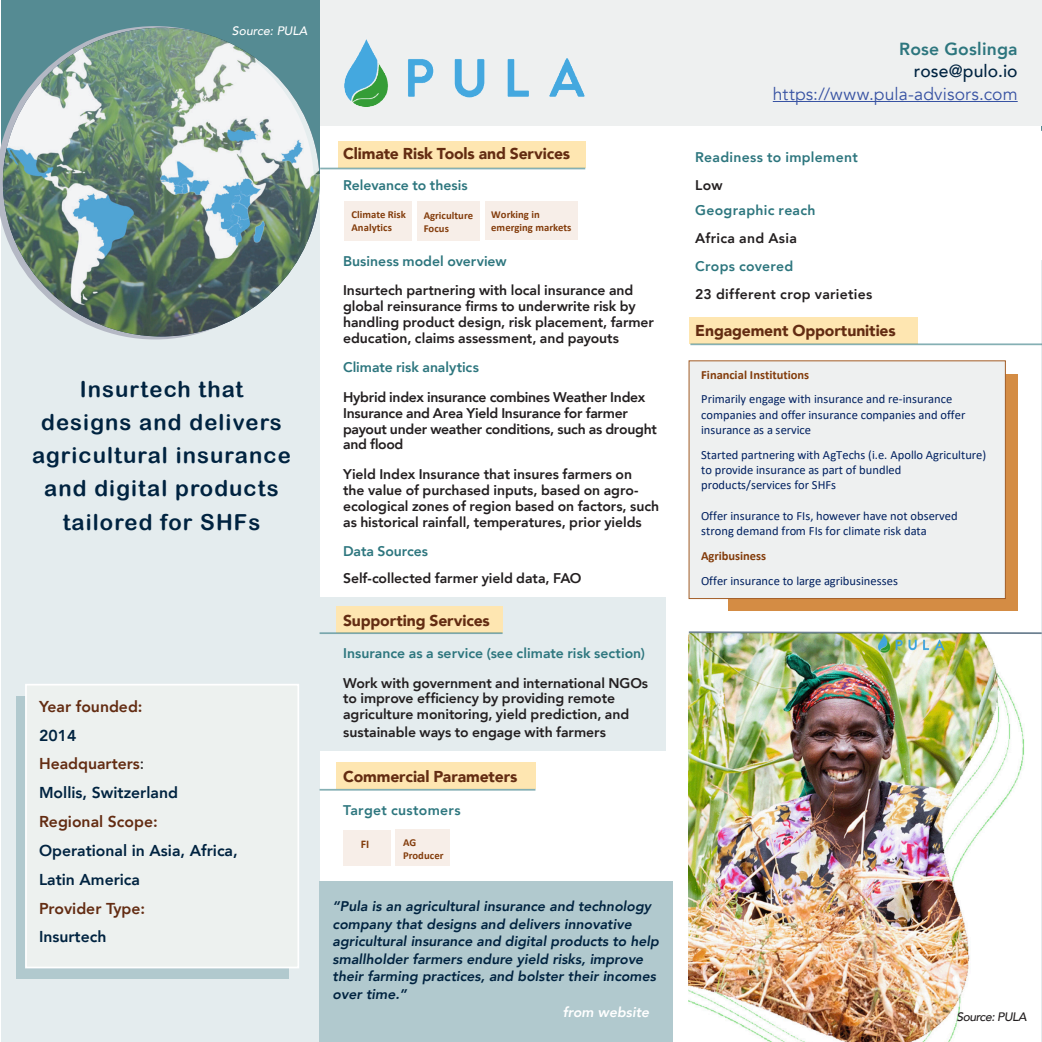
<style>
.page{position:relative;width:1042px;height:1042px;background:#fff}
.page>*{position:absolute;margin:0;border:0;box-sizing:border-box;transform-origin:0 0}
.t1{font:22.05px/33.2px "Arial Rounded MT Bold";letter-spacing:.05em;color:#002340;text-align:center}
.t2{font:17.5px "Avenir";letter-spacing:.01em;color:#3853a3}
.t3{font:800 17.5px "Avenir";letter-spacing:.01em;color:#2d767e}
.t4{font:500 17.5px "Avenir";letter-spacing:.01em;color:#002340}
.t5{font:900 15.75px "Avenir";letter-spacing:-.01em;color:#632c12}
.t6{font:800 15.75px "Avenir";color:#002340}
.t7{font:800 15.75px "Avenir";color:#632c12}
.t8{font:800 14px/15.8px "Avenir";letter-spacing:-.005em;color:#231f20}
.t9{font:italic 800 14px/17.5px "Avenir";color:#002340}
.t10{font:800 14px "Avenir";letter-spacing:.005em;color:#2d767e}
.t11{font:800 14px "Avenir";letter-spacing:.02em;color:#231f20}
.t12{font:italic 800 14px "Avenir";color:#fff}
.t13{font:12.42px/15.2px "Calibri";letter-spacing:.005em;color:#002060}
.t14{font:italic 500 12.25px "Avenir";color:#fff}
.t15{font:italic 500 12.25px "Avenir";letter-spacing:-.04em;color:#231f20}
.t16{font:700 11.72px "Calibri";color:#833c0b}
.t17{font:700 10.67px/13px "Calibri";letter-spacing:.005em;color:#833c0b}
.s1{font-weight:500;color:#231f20}
.s2{font-weight:700;color:#833c0b}
</style>
<div class="page">
<div style="left:1px;top:1px;width:318px;height:1041px;background:#e4ecee"></div>
<hr style="left:1041px;top:1px;width:1px;height:1041px;background:#e4ecee">
<hr style="left:1041px;top:1px;width:1px;height:173px;background:#558b93">
<div style="left:311px;top:0;width:730px;height:126px;background:#eef0f0"></div>
<div style="left:338px;top:141px;width:247px;height:27px;background:#fee6b1"></div>
<div style="left:319px;top:597px;width:346px;height:153px;background:#e4ecee"></div>
<div style="left:336px;top:762px;width:199px;height:27px;background:#fee6b1"></div>
<div style="left:336px;top:606px;width:166px;height:26px;background:#fee6b1"></div>
<div style="left:689px;top:317px;width:228px;height:26px;background:#fee6b1"></div>
<div style="left:1px;top:1px;width:318px;height:173px;background:#558b93"></div>
<svg style="left:0;top:26px;width:187px;height:313px"></svg>
<img style="left:3px;top:28px;width:316px;height:308px">
<hr style="left:773px;top:101px;width:244px;height:1px;background:#3853a3">
<div style="left:16px;top:696px;width:272px;height:283px;background:#b1c9ce"></div>
<div style="left:25px;top:684px;width:274px;height:284px;background:#edf1ef;border:2px solid #fff"></div>
<img style="left:345px;top:40px;width:240px;height:66px">
<div style="left:345px;top:201px;width:67px;height:40px;background:#f7eee8"></div>
<div style="left:418px;top:201px;width:62px;height:39px;background:#f7eee8"></div>
<div style="left:485px;top:201px;width:92px;height:38px;background:#f7eee8"></div>
<div style="left:729px;top:374px;width:289px;height:236px;background:#d48c44"></div>
<div style="left:689px;top:361px;width:316px;height:238px;background:#eef0f0"></div>
<div style="left:343px;top:830px;width:47px;height:35px;background:#f7eee8"></div>
<div style="left:395px;top:829px;width:55px;height:36px;background:#f7eee8"></div>
<hr style="left:320px;top:168px;width:265px;height:1px;background:#2d767e">
<hr style="left:690px;top:343px;width:352px;height:2px;background:#2d767e">
<hr style="left:319px;top:632px;width:183px;height:2px;background:#2d767e">
<hr style="left:319px;top:789px;width:216px;height:1px;background:#2d767e">
<div style="left:319px;top:881px;width:354px;height:161px;background:#b1c9ce"></div>
<img style="left:689px;top:635px;width:336px;height:407px">
<svg style="left:688px;top:631px;width:354px;height:4px"></svg>
<svg style="left:1041px;top:28px;width:1px;height:232px"></svg>
<img style="left:1041px;top:136px;width:1px;height:92px">
<p class="t14" style="left:232px;top:24px;width:77px">Source: PULA</p>
<p class="t1" style="left:32px;top:372px;width:260px">Insurtech that designs and delivers agricultural insurance and digital products tailored for SHFs</p>
<p class="t7" style="left:39px;top:694px;width:105px">Year founded:</p>
<p class="t6" style="left:39px;top:723px;width:39px">2014</p>
<p class="t7" style="left:39px;top:751px;width:107px">Headquarters<span class="s1">:</span></p>
<p class="t6" style="left:39px;top:780px;width:140px">Mollis, Switzerland</p>
<p class="t7" style="left:39px;top:809px;width:120px">Regional Scope:</p>
<p class="t6" style="left:39px;top:838px;width:200px">Operational in Asia, Africa,</p>
<p class="t6" style="left:39px;top:867px;width:102px">Latin America</p>
<p class="t7" style="left:39px;top:896px;width:108px">Provider Type:</p>
<p class="t6" style="left:39px;top:924px;width:69px">Insurtech</p>
<p class="t5" style="left:343px;top:140px;width:228px">Climate Risk Tools and Services</p>
<p class="t10" style="left:343px;top:175px;width:126px">Relevance to thesis</p>
<p class="t17" style="left:352px;top:207px;width:56px">Climate Risk<br>Analytics</p>
<p class="t17" style="left:424px;top:209px;width:51px">Agriculture<br>Focus</p>
<p class="t17" style="left:491px;top:207px;width:82px">Working in emerging markets</p>
<p class="t10" style="left:343px;top:250px;width:165px">Business model overview</p>
<p class="t8" style="left:343px;top:283px;width:312px">Insurtech partnering with local insurance and global reinsurance firms to underwrite risk by handling product design, risk placement, farmer education, claims assessment, and payouts</p>
<p class="t10" style="left:343px;top:357px;width:137px">Climate risk analytics</p>
<p class="t8" style="left:343px;top:389px;width:315px">Hybrid index insurance combines Weather Index Insurance and Area Yield Insurance for farmer payout under weather conditions, such as drought and flood</p>
<p class="t8" style="left:343px;top:466px;width:318px">Yield Index Insurance that insures farmers on<br>the value of purchased inputs, based on agro&shy;ecological zones of region based on factors, such as historical rainfall, temperatures, prior yields</p>
<p class="t10" style="left:343px;top:540px;width:86px">Data Sources</p>
<p class="t8" style="left:343px;top:570px;width:240px">Self-collected farmer yield data, FAO</p>
<p class="t5" style="left:343px;top:607px;width:148px">Supporting Services</p>
<p class="t10" style="left:343px;top:642px;width:303px">Insurance as a service (see climate risk section)</p>
<p class="t8" style="left:343px;top:675px;width:306px">Work with government and international NGOs to improve efficiency by providing remote agriculture monitoring, yield prediction, and</p>
<p class="t8" style="left:343px;top:724px;width:264px">sustainable ways to engage with farmers</p>
<p class="t5" style="left:343px;top:763px;width:176px">Commercial Parameters</p>
<p class="t10" style="left:343px;top:799px;width:119px">Target customers</p>
<p class="t16" style="left:361px;top:836px;width:10px">FI</p>
<p class="t17" style="left:403px;top:836px;width:42px">AG<br>Producer</p>
<p class="t9" style="left:333px;top:898px;width:328px">“Pula is an agricultural insurance and technology company that designs and delivers innovative agricultural insurance and digital products to help smallholder farmers endure yield risks, improve their farming practices, and bolster their incomes over time.”</p>
<p class="t12" style="left:563px;top:1003px;width:88px">from website</p>
<p class="t3" style="left:899px;top:35px;width:120px">Rose Goslinga</p>
<p class="t4" style="left:914px;top:56px;width:105px">rose@pulo.io</p>
<p class="t2" style="left:773px;top:84px;width:246px">https://www.pula-advisors.com</p>
<p class="t10" style="left:695px;top:147px;width:164px">Readiness to implement</p>
<p class="t8" style="left:695px;top:178px;width:29px">Low</p>
<p class="t10" style="left:695px;top:199px;width:122px">Geographic reach</p>
<p class="t11" style="left:695px;top:227px;width:103px">Africa and Asia</p>
<p class="t10" style="left:695px;top:255px;width:100px">Crops covered</p>
<p class="t11" style="left:695px;top:283px;width:178px">23 different crop varieties</p>
<p class="t5" style="left:695px;top:317px;width:202px">Engagement Opportunities</p>
<p class="t13" style="left:701px;top:362px;width:253px;line-height:24.7px"><span class="s2">Financial Institutions<br></span>Primarily engage with insurance and re-insurance</p>
<p class="t13" style="left:701px;top:407px;width:266px">companies and offer insurance companies and offer insurance as a service</p>
<p class="t13" style="left:701px;top:447px;width:287px">Started partnering with AgTechs (i.e. Apollo Agriculture) to provide insurance as part of bundled products/services for SHFs</p>
<p class="t13" style="left:701px;top:508px;width:258px">Offer insurance to FIs, however have not observed strong demand from FIs for climate risk data</p>
<p class="t13" style="left:701px;top:543px;width:198px;line-height:24.7px"><span class="s2">Agribusiness<br></span>Offer insurance to large agribusinesses</p>
<p class="t15" style="left:956px;top:1009px;width:72px">Source: PULA</p>
</div>
